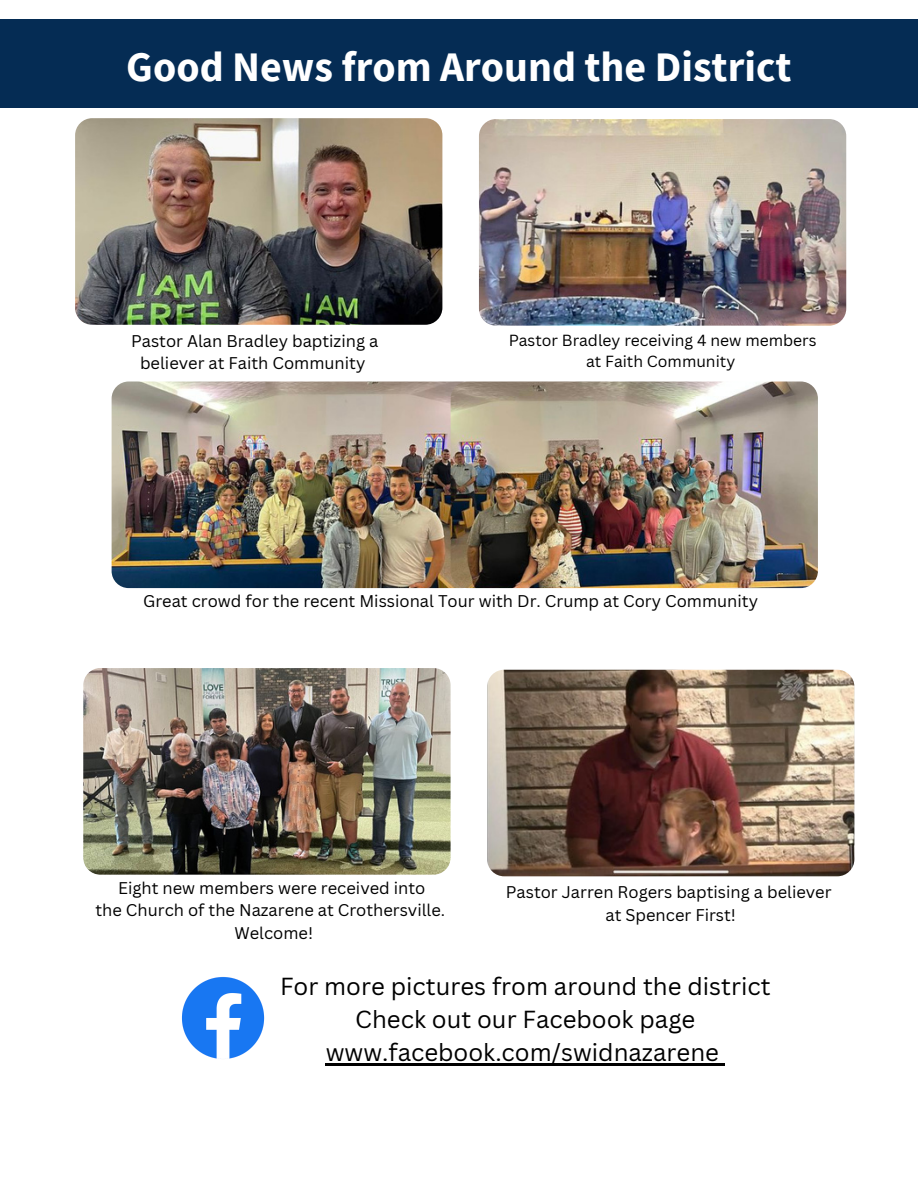
<style>
.page{position:relative;width:918px;height:1188px;background:#fff}
.page>*{position:absolute;margin:0;border:0;box-sizing:border-box;transform-origin:0 0}
.t1{font:700 42px "Source Sans Pro";color:#fff}
.t2{font:24px/32.7px "Canva Sans";color:#000;text-align:center}
.t3{font:16.5px/22.5px "Canva Sans";color:#000;text-align:center}
.t4{font:15.75px "Canva Sans";color:#000}
</style>
<div class="page">
<div style="left:0;top:20px;width:918px;height:88px;background:#052c54"></div>
<img style="left:182px;top:977px;width:83px;height:82px">
<hr style="left:326px;top:1063px;width:393px;height:2px;background:#000">
<svg style="left:719px;top:1063px;width:6px;height:2px"></svg>
<img style="left:75px;top:118px;width:367px;height:207px;border-radius:17px">
<img style="left:479px;top:119px;width:367px;height:207px;border-radius:17px">
<img style="left:112px;top:382px;width:367px;height:206px;border-radius:17px">
<img style="left:451px;top:382px;width:367px;height:206px;border-radius:17px">
<img style="left:83px;top:668px;width:368px;height:207px;border-radius:17px">
<img style="left:487px;top:670px;width:367px;height:206px;border-radius:17px">
<p class="t1" style="left:126px;top:39px;width:667px">Good News from Around the District</p>
<p class="t3" style="left:131px;top:329px;width:249px">Pastor Alan Bradley baptizing a</p>
<p class="t3" style="left:140px;top:352px;width:227px">believer at Faith Community</p>
<p class="t4" style="left:509px;top:329px;width:309px">Pastor Bradley receiving 4 new members</p>
<p class="t4" style="left:586px;top:350px;width:151px">at Faith Community</p>
<p class="t3" style="left:143px;top:589px;width:616px">Great crowd for the recent Missional Tour with Dr. Crump at Cory Community</p>
<p class="t3" style="left:118px;top:876px;width:309px">Eight new members were received into</p>
<p class="t3" style="left:95px;top:899px;width:351px">the Church of the Nazarene at Crothersville.<br>Welcome!</p>
<p class="t3" style="left:506px;top:881px;width:327px">Pastor Jarren Rogers baptising a believer</p>
<p class="t3" style="left:606px;top:903px;width:132px">at Spencer First!</p>
<p class="t2" style="left:280px;top:970px;width:492px">For more pictures from around the district</p>
<p class="t2" style="left:326px;top:1002px;width:395px">Check out our Facebook page www.facebook.com/swidnazarene</p>
</div>
